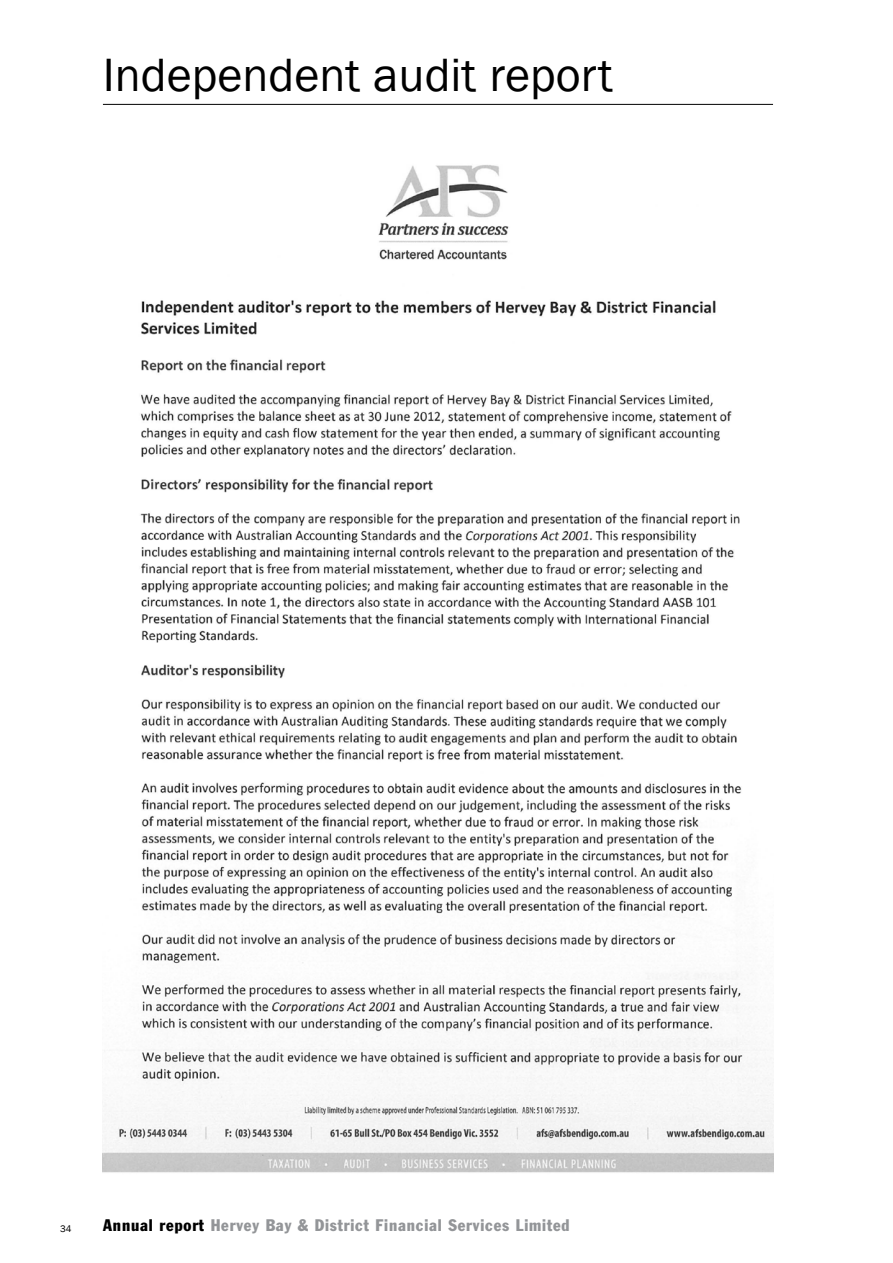
<style>
.page{position:relative;width:893px;height:1263px;background:#fff}
.page>*{position:absolute;margin:0;border:0;box-sizing:border-box;transform-origin:0 0}
.t1{font:48px "Franklin Gothic";color:#000}
.t2{font:condensed 16.5px "Franklin Gothic";letter-spacing:.05em;color:#939598}
.t3{font:9.75px "Franklin Gothic";color:#000}
.s1{color:#000}
</style>
<div class="page">
<img style="left:102px;top:165px;width:672px;height:1008px">
<hr style="left:103px;top:104px;width:670px;height:1px;background:#000">
<h1 class="t1" style="left:103px;top:45px;width:512px">Independent audit report</h1>
<p class="t3" style="left:60px;top:1223px;width:13px">34</p>
<p class="t2" style="left:103px;top:1215px;width:468px"><span class="s1">Annual report</span> Hervey Bay &amp; District Financial Services Limited</p>
</div>
